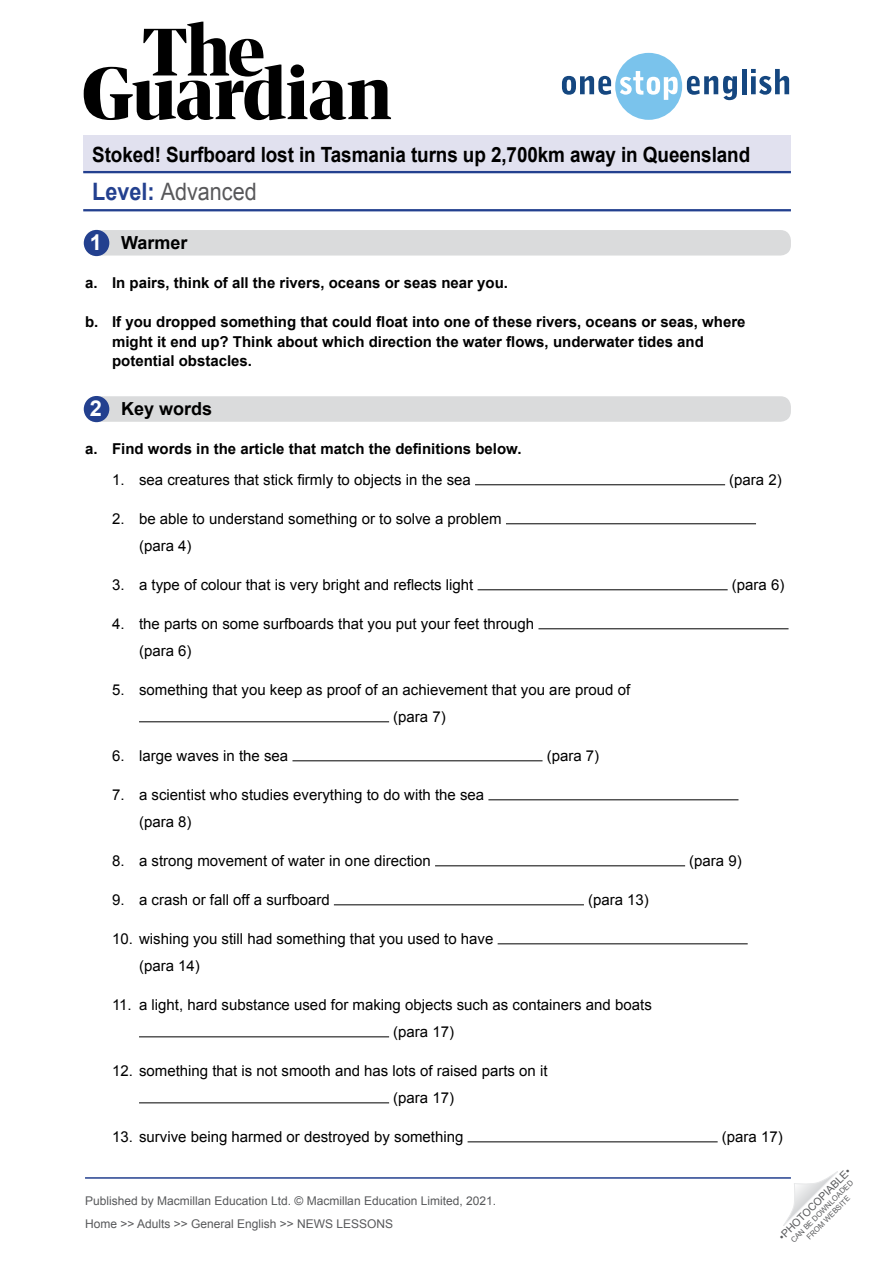
<style>
.page{position:relative;width:893px;height:1263px;background:#fff}
.page>*{position:absolute;margin:0;border:0;box-sizing:border-box;transform-origin:0 0}
.Article_Subtitle{font:24px "Arial";color:#58585a;scale:.9 1}
.WS__Exercise_title{font:700 21.9px "Arial";color:#fff}
.Article_Subtitle-2{font:700 21px "Arial";letter-spacing:-.005em;color:#000;scale:.9 1}
.WS__Exercise_title-2{font:700 18px "Arial";color:#000}
.t1{font:15px/27px "Arial";color:#000}
.t2{font:700 15px/19.5px "Arial";color:#000}
.t3{font:12px/23px "Arial";color:#58595b}
.t4{font:10.5px "Arial";color:#58595b}
.t5{font:7.5px/9px "Arial";color:#58595b;text-align:center}
.s1{font-weight:700;color:#23408f}
</style>
<div class="page">
<hr style="left:85px;top:1177px;width:706px;height:2px;background:#23408f">
<svg style="left:783px;top:1171px;width:55px;height:55px"></svg>
<div style="left:85px;top:230px;width:706px;height:26px;background:#dadbdc;border-radius:10px"></div>
<div style="left:85px;top:396px;width:706px;height:26px;background:#dadbdc;border-radius:10px"></div>
<svg style="left:84px;top:22px;width:307px;height:98px"></svg>
<svg style="left:562px;top:53px;width:175px;height:67px"></svg>
<hr style="left:742px;top:69px;width:4px;height:25px;background:#154780">
<svg style="left:751px;top:69px;width:38px;height:26px"></svg>
<hr style="left:83px;top:209px;width:708px;height:2px;background:#23408f">
<div style="left:83px;top:136px;width:708px;height:37px;background:#e1e1ef"></div>
<hr style="left:83px;top:171px;width:708px;height:2px;background:#23408f">
<hr style="left:475px;top:484px;width:250px;height:1px;background:#000">
<hr style="left:506px;top:523px;width:250px;height:1px;background:#000">
<hr style="left:478px;top:589px;width:250px;height:1px;background:#000">
<hr style="left:538px;top:628px;width:250px;height:1px;background:#000">
<hr style="left:139px;top:721px;width:250px;height:1px;background:#000">
<hr style="left:292px;top:760px;width:251px;height:1px;background:#000">
<hr style="left:488px;top:799px;width:250px;height:1px;background:#000">
<hr style="left:435px;top:865px;width:250px;height:1px;background:#000">
<hr style="left:334px;top:904px;width:250px;height:1px;background:#000">
<hr style="left:498px;top:943px;width:250px;height:1px;background:#000">
<hr style="left:139px;top:1036px;width:250px;height:1px;background:#000">
<hr style="left:139px;top:1102px;width:250px;height:1px;background:#000">
<hr style="left:468px;top:1141px;width:250px;height:1px;background:#000">
<div style="left:84px;top:230px;width:25px;height:26px;background:#23408f;border-radius:50%"></div>
<div style="left:84px;top:396px;width:25px;height:26px;background:#23408f;border-radius:50%"></div>
<p class="Article_Subtitle-2" style="left:92px;top:141px;width:733px">Stoked! Surfboard lost in Tasmania turns up 2,700km away in Queensland</p>
<p class="Article_Subtitle" style="left:92px;top:176px;width:184px"><span class="s1">Level:</span> Advanced</p>
<p class="WS__Exercise_title" style="left:90px;top:228px;width:14px">1</p>
<p class="WS__Exercise_title-2" style="left:121px;top:231px;width:68px">Warmer</p>
<p class="t2" style="left:85px;top:273px;width:424px">a. In pairs, think of all the rivers, oceans or seas near you.</p>
<p class="t2" style="left:112px;top:312px;width:635px;text-indent:-27px">b. If you dropped something that could float into one of these rivers, oceans or seas, where might it end up? Think about which direction the water flows, underwater tides and potential obstacles.</p>
<p class="WS__Exercise_title-2" style="left:121px;top:396px;width:93px">Key words</p>
<p class="t2" style="left:85px;top:439px;width:438px">a. Find words in the article that match the definitions below.</p>
<p class="t1" style="left:112px;top:466px;width:360px">1. sea creatures that stick firmly to objects in the sea</p>
<p class="t1" style="left:729px;top:466px;width:54px">(para 2)</p>
<p class="t1" style="left:139px;top:505px;width:364px;text-indent:-27px">2. be able to understand something or to solve a problem (para 4)</p>
<p class="t1" style="left:112px;top:571px;width:363px">3. a type of colour that is very bright and reflects light</p>
<p class="t1" style="left:732px;top:571px;width:54px">(para 6)</p>
<p class="t1" style="left:139px;top:610px;width:397px;text-indent:-27px">4. the parts on some surfboards that you put your feet through (para 6)</p>
<p class="t1" style="left:393px;top:676px;width:238px;text-indent:-281px">5. something that you keep as proof of an achievement that you are proud of (para 7)</p>
<p class="t1" style="left:112px;top:742px;width:178px">6. large waves in the sea</p>
<p class="t1" style="left:547px;top:742px;width:54px">(para 7)</p>
<p class="t1" style="left:139px;top:781px;width:347px;text-indent:-27px">7. a scientist who studies everything to do with the sea (para 8)</p>
<p class="t1" style="left:112px;top:847px;width:320px">8. a strong movement of water in one direction</p>
<p class="t1" style="left:689px;top:847px;width:54px">(para 9)</p>
<p class="t1" style="left:112px;top:886px;width:219px">9. a crash or fall off a surfboard</p>
<p class="t1" style="left:588px;top:886px;width:62px">(para 13)</p>
<p class="t1" style="left:139px;top:925px;width:356px;text-indent:-27px">10. wishing you still had something that you used to have (para 14)</p>
<p class="t1" style="left:393px;top:991px;width:260px;text-indent:-281px">11. a light, hard substance used for making objects such as containers and boats (para 17)</p>
<p class="t1" style="left:393px;top:1057px;width:156px;text-indent:-281px">12. something that is not smooth and has lots of raised parts on it (para 17)</p>
<p class="t1" style="left:112px;top:1123px;width:353px">13. survive being harmed or destroyed by something</p>
<p class="t1" style="left:722px;top:1123px;width:62px">(para 17)</p>
<p class="WS__Exercise_title" style="left:90px;top:394px;width:14px">2</p>
<p class="t3" style="left:85px;top:1189px;width:413px">Published by Macmillan Education Ltd. © Macmillan Education Limited, 2021.<br>Home &gt;&gt; Adults &gt;&gt; General English &gt;&gt; NEWS LESSONS</p>
<p class="t4" style="left:776px;top:1233px;width:99px;rotate:-45deg">•PHOTOCOPIABLE•</p>
<p class="t5" style="left:789px;top:1238px;width:86px;rotate:-45deg">CAN BE DOWNLOADED<br>FROM WEBSITE</p>
</div>
